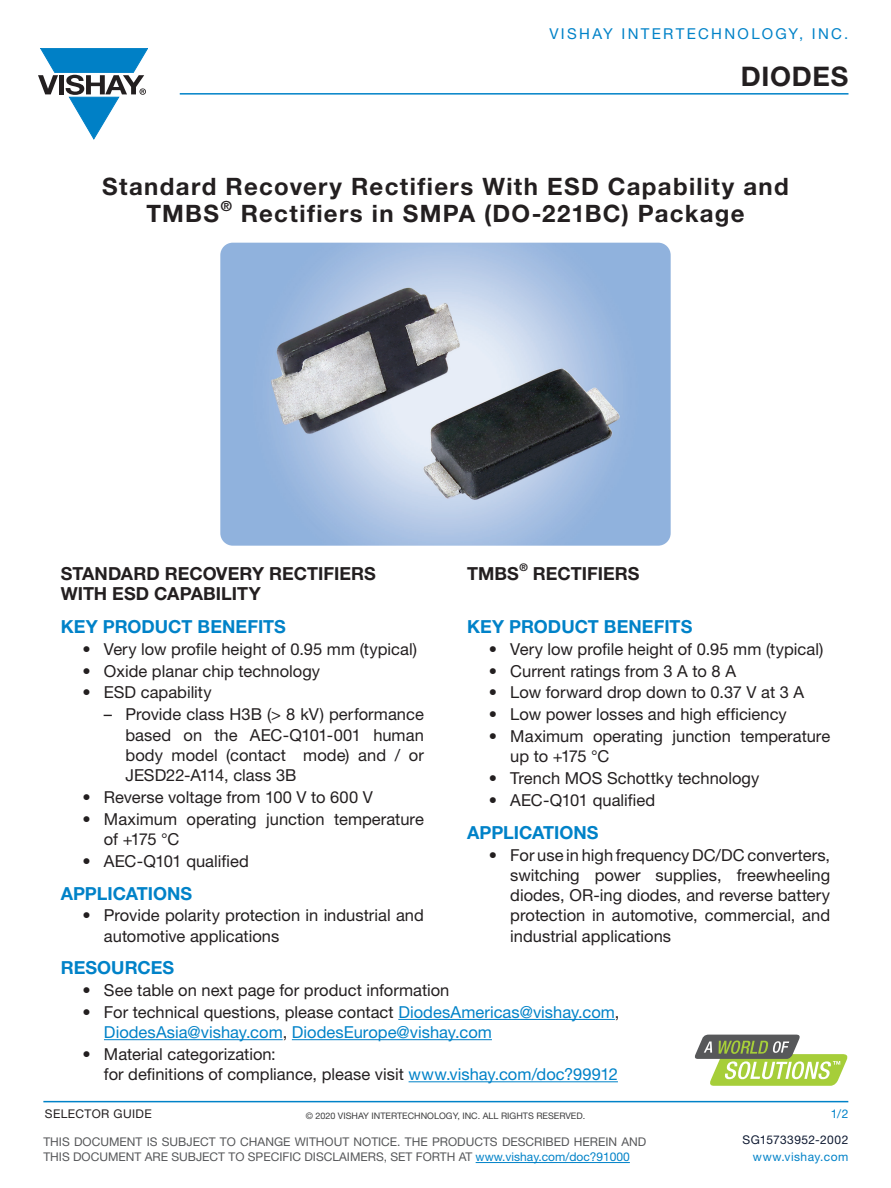
<style>
.page{position:relative;width:891px;height:1188px;background:#fff}
.page>*{position:absolute;margin:0;border:0;box-sizing:border-box;transform-origin:0 0}
.t1{font:700 27px "Helvetica Neue LT Std";letter-spacing:.025em;color:#231f20}
.SG_SubTitle{font:700 24px/27px "Helvetica Neue LT Std";letter-spacing:.055em;color:#231f20}
.SG_F_SectionName{font:700 18px "Helvetica Neue LT Std";color:#0082c8}
.SG_F_SectionName-2{font:700 18px/20.2px "Helvetica Neue LT Std";color:#231f20}
.t2{font:16.5px/20.2px "Helvetica Neue LT Std";color:#231f20}
.t3{font:16.5px/20.2px "Helvetica Neue LT Std";color:#0082c8}
.t4{font:15px "Helvetica Neue LT Std";letter-spacing:.155em;color:#0082c8}
.SG_SubTitle-2{font:700 13.95px "Helvetica Neue LT Std";color:#231f20}
.t5{font:12px/15px "Helvetica Neue LT Std";color:#57585a}
.t6{font:12px "Helvetica Neue LT Std";letter-spacing:.04em;color:#0082c8}
.t7{font:12px "Helvetica Neue LT Std";letter-spacing:.03em;color:#0e1931}
.t8{font:12px "Helvetica Neue LT Std";letter-spacing:.035em;color:#231f20}
.SG_F_SectionName-3{font:700 10.5px "Helvetica Neue LT Std";color:#231f20}
.t9{font:9px "Helvetica Neue LT Std";color:#3e3e3f}
.s1{color:#231f20}
.s2{color:#0082c8}
</style>
<div class="page">
<svg style="left:695px;top:1035px;width:152px;height:51px"></svg>
<hr style="left:398px;top:1019px;width:217px;height:1px;background:#0082c8">
<hr style="left:104px;top:1039px;width:179px;height:1px;background:#0082c8">
<hr style="left:292px;top:1039px;width:200px;height:1px;background:#0082c8">
<hr style="left:409px;top:1081px;width:209px;height:1px;background:#0082c8">
<hr style="left:180px;top:93px;width:669px;height:2px;background:#0082c8">
<svg style="left:38px;top:48px;width:110px;height:91px"></svg>
<hr style="left:476px;top:1162px;width:154px;height:1px;background:#0082c8">
<hr style="left:43px;top:1101px;width:805px;height:1px;background:#0082c8">
<img style="left:220px;top:243px;width:451px;height:303px">
<p class="t4" style="left:549px;top:25px;width:300px">VISHAY INTERTECHNOLOGY, INC.</p>
<h1 class="t1" style="left:741px;top:60px;width:109px">DIODES</h1>
<p class="SG_SubTitle" style="left:146px;top:172px;width:644px;text-indent:-44px">Standard Recovery Rectifiers With ESD Capability and<br>TMBS</p>
<p class="SG_SubTitle-2" style="left:221px;top:197px;width:13px">®</p>
<p class="SG_SubTitle" style="left:241px;top:199px;width:505px">Rectifiers in SMPA (DO-221BC) Package</p>
<p class="SG_F_SectionName-2" style="left:61px;top:563px;width:317px">STANDARD RECOVERY RECTIFIERS<br>WITH ESD CAPABILITY</p>
<p class="SG_F_SectionName" style="left:61px;top:615px;width:227px">KEY PRODUCT BENEFITS</p>
<p class="t2" style="left:82px;top:638px;width:336px">• Very low profile height of 0.95 mm (typical)</p>
<p class="t2" style="left:82px;top:660px;width:239px">• Oxide planar chip technology</p>
<p class="t2" style="left:82px;top:682px;width:131px">• ESD capability</p>
<p class="t2" style="left:126px;top:704px;width:300px;text-align:justify;text-indent:-22px">– Provide class H3B (&gt; 8 kV) performance based on the AEC-Q101-001 human body model (contact mode) and / or JESD22-A114, class 3B</p>
<p class="t2" style="left:82px;top:787px;width:292px">• Reverse voltage from 100 V to 600 V</p>
<p class="t2" style="left:104px;top:809px;width:321px;text-indent:-22px">• Maximum operating junction temperature of +175 °C</p>
<p class="t2" style="left:82px;top:851px;width:168px">• AEC-Q101 qualified</p>
<p class="SG_F_SectionName" style="left:61px;top:882px;width:133px">APPLICATIONS</p>
<p class="t2" style="left:104px;top:905px;width:321px;text-indent:-22px">• Provide polarity protection in industrial and automotive applications</p>
<p class="SG_F_SectionName-2" style="left:467px;top:563px;width:53px">TMBS</p>
<p class="SG_F_SectionName-3" style="left:519px;top:561px;width:10px">®</p>
<p class="SG_F_SectionName-2" style="left:533px;top:563px;width:108px">RECTIFIERS</p>
<p class="SG_F_SectionName" style="left:467px;top:615px;width:227px">KEY PRODUCT BENEFITS</p>
<p class="t2" style="left:489px;top:638px;width:336px">• Very low profile height of 0.95 mm (typical)</p>
<p class="t2" style="left:489px;top:660px;width:249px">• Current ratings from 3 A to 8 A</p>
<p class="t2" style="left:489px;top:682px;width:317px">• Low forward drop down to 0.37 V at 3 A</p>
<p class="t2" style="left:489px;top:704px;width:300px">• Low power losses and high efficiency</p>
<p class="t2" style="left:510px;top:726px;width:321px;text-indent:-22px">• Maximum operating junction temperature up to +175 °C</p>
<p class="t2" style="left:489px;top:768px;width:272px">• Trench MOS Schottky technology</p>
<p class="t2" style="left:489px;top:790px;width:168px">• AEC-Q101 qualified</p>
<p class="SG_F_SectionName" style="left:467px;top:821px;width:133px">APPLICATIONS</p>
<p class="t2" style="left:510px;top:844px;width:321px;text-align:justify;text-indent:-22px">• For use in high frequency DC/DC converters, switching power supplies, freewheeling diodes, OR-ing diodes, and reverse battery protection in automotive, commercial, and industrial applications</p>
<p class="SG_F_SectionName" style="left:61px;top:957px;width:115px">RESOURCES</p>
<p class="t2" style="left:82px;top:980px;width:369px">• See table on next page for product information</p>
<p class="t3" style="left:104px;top:1002px;width:517px;text-indent:-22px"><span class="s1">• For technical questions, please contact</span> DiodesAmericas@vishay.com<span class="s1">,<br></span>DiodesAsia@vishay.com<span class="s1">,</span> DiodesEurope@vishay.com</p>
<p class="t2" style="left:104px;top:1044px;width:515px;text-indent:-22px">• Material categorization:<br>for definitions of compliance, please visit <span class="s2">www.vishay.com/doc?99912</span></p>
<p class="t8" style="left:45px;top:1107px;width:109px">SELECTOR GUIDE</p>
<p class="t9" style="left:306px;top:1111px;width:281px">© 2020 VISHAY INTERTECHNOLOGY, INC. ALL RIGHTS RESERVED.</p>
<p class="t6" style="left:831px;top:1106px;width:19px">1/2</p>
<p class="t5" style="left:43px;top:1134px;width:604px">THIS DOCUMENT IS SUBJECT TO CHANGE WITHOUT NOTICE. THE PRODUCTS DESCRIBED HEREIN AND<br>THIS DOCUMENT ARE SUBJECT TO SPECIFIC DISCLAIMERS, SET FORTH AT <span class="s2">www.vishay.com/doc?91000</span></p>
<p class="t7" style="left:743px;top:1133px;width:107px">SG15733952-2002</p>
<p class="t6" style="left:753px;top:1150px;width:97px">www.vishay.com</p>
</div>
